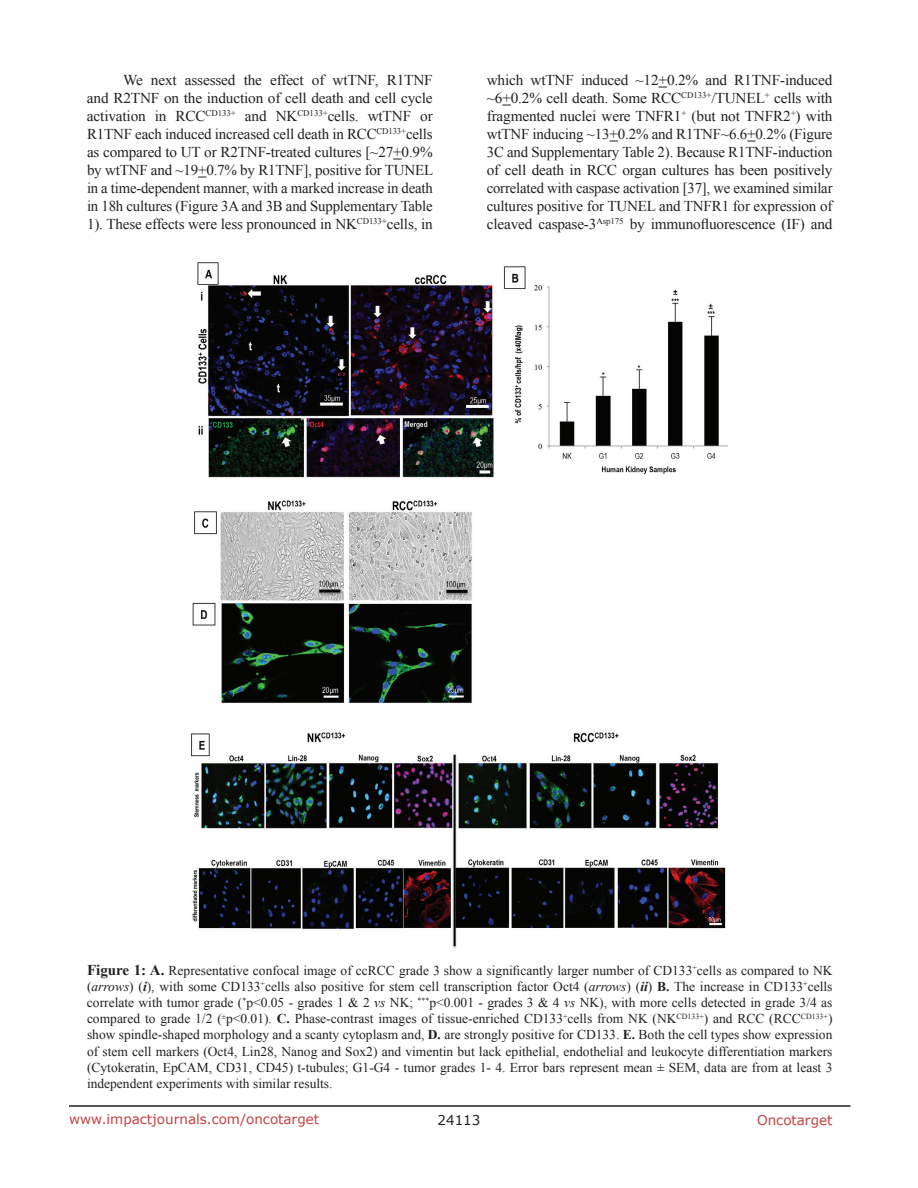
<style>
.page{position:relative;width:918px;height:1188px;background:#fff}
.page>*{position:absolute;margin:0;border:0;box-sizing:border-box;transform-origin:0 0}
.t1{font:15px/18px "Times New Roman";letter-spacing:-.01em;color:#231f20;text-align:justify}
.t2{font:13.5px/16.2px "Times New Roman";color:#231f20;text-align:justify}
.t3{font:13.5px "Verdana";color:#c24141}
.t4{font:13.5px "Verdana";color:#231f20}
.s1{font-weight:700;font-size:15px}
.s2{font-style:italic}
.s3{font-weight:700;font-style:italic}
.s4{font-weight:700}
</style>
<div class="page">
<hr style="left:69px;top:1105px;width:781px;height:2px;background:#231f20">
<img style="left:192px;top:262px;width:536px;height:687px">
<p class="t1" style="left:87px;top:71px;width:348px;text-indent:36px">We next assessed the effect of wtTNF, R1TNF and R2TNF on the induction of cell death and cell cycle activation in RCC<sup>CD133+</sup> and NK<sup>CD133+</sup>cells. wtTNF or R1TNF each induced increased cell death in RCC<sup>CD133+</sup>cells as compared to UT or R2TNF-treated cultures [~27+0.9% by wtTNF and ~19+0.7% by R1TNF], positive for TUNEL in a time-dependent manner, with a marked increase in death in 18h cultures (Figure 3A and 3B and Supplementary Table 1). These effects were less pronounced in NK<sup>CD133+</sup>cells, in</p>
<p class="t1" style="left:487px;top:71px;width:347px">which wtTNF induced ~12+0.2% and R1TNF-induced ~6+0.2% cell death. Some RCC<sup>CD133+</sup>/TUNEL<sup>+</sup> cells with fragmented nuclei were TNFR1<sup>+</sup> (but not TNFR2<sup>+</sup>) with wtTNF inducing ~13+0.2% and R1TNF~6.6+0.2% (Figure 3C and Supplementary Table 2). Because R1TNF-induction of cell death in RCC organ cultures has been positively correlated with caspase activation [37], we examined similar cultures positive for TUNEL and TNFR1 for expression of cleaved caspase-3<sup>Asp175</sup> by immunofluorescence (IF) and</p>
<p class="t2" style="left:87px;top:962px;width:747px"><span class="s1">Figure 1: A.</span> Representative confocal image of ccRCC grade 3 show a significantly larger number of CD133<sup>+</sup>cells as compared to NK (<span class="s2">arrows</span>) (<span class="s3">i</span>), with some CD133<sup>+</sup>cells also positive for stem cell transcription factor Oct4 (<span class="s2">arrows</span>) (<span class="s3">ii</span>) <span class="s4">B.</span> The increase in CD133<sup>+</sup>cells correlate with tumor grade (<sup>*</sup>p&lt;0.05 - grades 1 &amp; 2 <span class="s2">vs</span> NK; <sup>***</sup>p&lt;0.001 - grades 3 &amp; 4 <span class="s2">vs</span> NK), with more cells detected in grade 3/4 as compared to grade 1/2 (<sup>±</sup>p&lt;0.01). <span class="s4">C.</span> Phase-contrast images of tissue-enriched CD133<sup>+</sup>cells from NK (NK<sup>CD133+</sup>) and RCC (RCC<sup>CD133+</sup>) show spindle-shaped morphology and a scanty cytoplasm and, <span class="s4">D.</span> are strongly positive for CD133. <span class="s4">E.</span> Both the cell types show expression of stem cell markers (Oct4, Lin28, Nanog and Sox2) and vimentin but lack epithelial, endothelial and leukocyte differentiation markers (Cytokeratin, EpCAM, CD31, CD45) t-tubules; G1-G4 - tumor grades 1- 4. Error bars represent mean ± SEM, data are from at least 3 independent experiments with similar results.</p>
<p class="t3" style="left:69px;top:1110px;width:252px">www.impactjournals.com/oncotarget</p>
<p class="t4" style="left:438px;top:1111px;width:44px">24113</p>
<p class="t3" style="left:757px;top:1111px;width:77px">Oncotarget</p>
</div>
